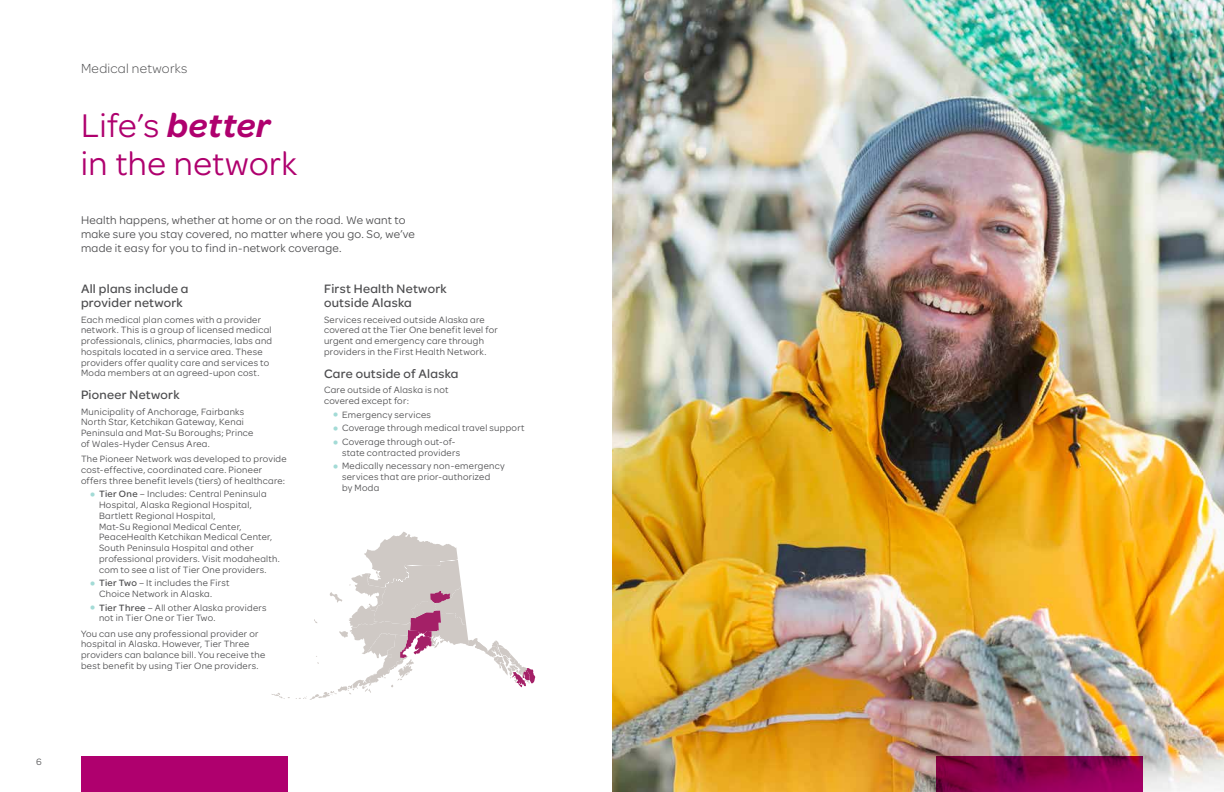
<style>
.page{position:relative;width:1224px;height:792px;background:#fff}
.page>*{position:absolute;margin:0;border:0;box-sizing:border-box;transform-origin:0 0}
.t1{font:35px/38px "Omnes Moda";letter-spacing:.01em;color:#af006e}
.t2{font:300 14px "Omnes Moda";letter-spacing:.02em;color:#4d4d4f}
.t3{font:500 13px/14px "Omnes Moda";letter-spacing:.02em;color:#4d4d4f}
.t4{font:12px/14px "Omnes Moda";letter-spacing:.02em;color:#4d4d4f}
.t5{font:9.8px/10.8px "Omnes Moda";letter-spacing:.03em;color:#4d4d4f}
.s1{font-weight:600;font-style:italic}
.s2{font-weight:700;font-size:14px;color:#a3dbd6}
.s3{font-weight:500}
</style>
<div class="page">
<div style="left:81px;top:756px;width:207px;height:36px;background:#af006e"></div>
<svg style="left:271px;top:693px;width:19px;height:6px"></svg>
<svg style="left:296px;top:532px;width:239px;height:168px"></svg>
<img style="left:612px;top:0;width:612px;height:792px">
<svg style="left:936px;top:756px;width:207px;height:36px;background:#87004c"></svg>
<p class="t5" style="left:36px;top:756px;width:7px">6</p>
<h2 class="t2" style="left:81px;top:59px;width:108px">Medical networks</h2>
<h1 class="t1" style="left:81px;top:104px;width:218px">Life’s <span class="s1">better </span>in the network</h1>
<p class="t4" style="left:81px;top:213px;width:335px">Health happens, whether at home or on the road. We want to make sure you stay covered, no matter where you go. So, we’ve made it easy for you to find in-network coverage.</p>
<h3 class="t3" style="left:81px;top:281px;width:109px">All plans include a provider network</h3>
<p class="t5" style="left:81px;top:313px;width:193px">Each medical plan comes with a provider network. This is a group of licensed medical professionals, clinics, pharmacies, labs and hospitals located in a service area. These providers offer quality care and services to Moda members at an agreed-upon cost.</p>
<h3 class="t3" style="left:81px;top:387px;width:100px">Pioneer Network</h3>
<p class="t5" style="left:81px;top:405px;width:174px">Municipality of Anchorage, Fairbanks North Star, Ketchikan Gateway, Kenai Peninsula and Mat-Su Boroughs; Prince of Wales-Hyder Census Area.</p>
<p class="t5" style="left:81px;top:453px;width:207px">The Pioneer Network was developed to provide cost-effective, coordinated care. Pioneer offers three benefit levels (tiers) of healthcare:</p>
<p class="t5" style="left:99px;top:488px;width:181px;text-indent:-9px"><span class="s2">•</span> <span class="s3">Tier One</span> – Includes: Central Peninsula Hospital, Alaska Regional Hospital, Bartlett Regional Hospital,<br>Mat-Su Regional Medical Center, PeaceHealth Ketchikan Medical Center, South Peninsula Hospital and other professional providers. Visit modahealth. com to see a list of Tier One providers.</p>
<p class="t5" style="left:99px;top:577px;width:132px;text-indent:-9px"><span class="s2">•</span> <span class="s3">Tier Two</span> – It includes the First<br>Choice Network in Alaska.</p>
<p class="t5" style="left:99px;top:601px;width:169px;text-indent:-9px"><span class="s2">•</span> <span class="s3">Tier Three</span> – All other Alaska providers not in Tier One or Tier Two.</p>
<p class="t5" style="left:81px;top:627px;width:186px">You can use any professional provider or hospital in Alaska. However, Tier Three providers can balance bill. You receive the best benefit by using Tier One providers.</p>
<h3 class="t3" style="left:324px;top:281px;width:124px">First Health Network outside Alaska</h3>
<p class="t5" style="left:324px;top:313px;width:175px">Services received outside Alaska are covered at the Tier One benefit level for urgent and emergency care through providers in the First Health Network.</p>
<h3 class="t3" style="left:324px;top:366px;width:136px">Care outside of Alaska</h3>
<p class="t5" style="left:324px;top:384px;width:126px">Care outside of Alaska is not covered except for:</p>
<p class="t5" style="left:333px;top:408px;width:100px"><span class="s2">•</span> Emergency services</p>
<p class="t5" style="left:333px;top:422px;width:193px"><span class="s2">•</span> Coverage through medical travel support</p>
<p class="t5" style="left:342px;top:436px;width:120px;text-indent:-9px"><span class="s2">•</span> Coverage through out-of&shy;state contracted providers</p>
<p class="t5" style="left:342px;top:460px;width:164px;text-indent:-9px"><span class="s2">•</span> Medically necessary non-emergency services that are prior-authorized<br>by Moda</p>
</div>
